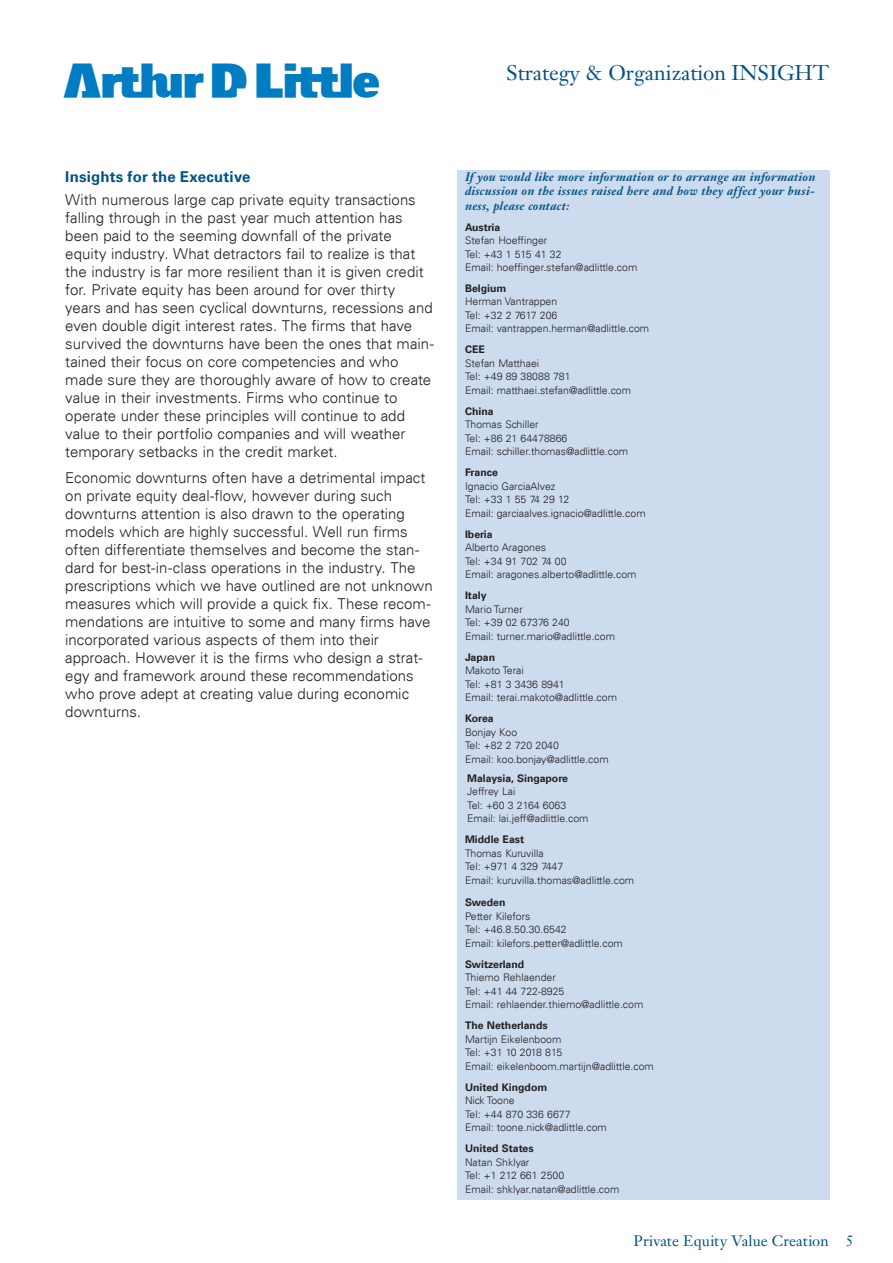
<style>
.page{position:relative;width:893px;height:1263px;background:#fff}
.page>*{position:absolute;margin:0;border:0;box-sizing:border-box;transform-origin:0 0}
.t1{font:42px "Arthur D Little";color:#007cc2}
.t2{font:21px "Janson Text LT";color:#015285}
.Text_10pt{font:300 15px/18px "Univers";color:#231f20}
.t3{font:15px "Janson Text LT";letter-spacing:.005em;color:#015285}
.Text_headlines_10pt{font:700 15px "Univers";letter-spacing:.015em;color:#015285}
.eingerückte_blau_Übe{font:italic 700 12px/14.4px "Janson Text LT";letter-spacing:.02em;color:#015285;text-align:justify}
.Contacts_7pt{font:300 10.5px "Univers";color:#231f20}
.Kontakte{font:700 10.5px "Univers";color:#231f20}
.Contacts_7pt-2{font:300 10.5px "Univers";letter-spacing:-.035em;color:#231f20}
.Contacts_7pt-3{font:700 10.5px "Univers";color:#231f20}
</style>
<div class="page">
<div style="left:457px;top:170px;width:372px;height:1029px;background:#cddbef"></div>
<h1 class="t1" style="left:64px;top:58px;width:317px">A</h1>
<h2 class="t2" style="left:506px;top:60px;width:325px">Strategy &amp; Organization INSIGHT</h2>
<p class="Text_headlines_10pt" style="left:65px;top:168px;width:187px">Insights for the Executive</p>
<p class="Text_10pt" style="left:65px;top:190px;width:370px">With numerous large cap private equity transactions falling through in the past year much attention has been paid to the seeming downfall of the private equity industry. What detractors fail to realize is that the industry is far more resilient than it is given credit for. Private equity has been around for over thirty years and has seen cyclical downturns, recessions and even double digit interest rates. The firms that have survived the downturns have been the ones that main&shy;tained their focus on core competencies and who made sure they are thoroughly aware of how to create value in their investments. Firms who continue to operate under these principles will continue to add value to their portfolio companies and will weather temporary setbacks in the credit market.</p>
<p class="Text_10pt" style="left:65px;top:469px;width:369px">Economic downturns often have a detrimental impact on private equity deal-flow, however during such downturns attention is also drawn to the operating models which are highly successful. Well run firms often differentiate themselves and become the stan&shy;dard for best-in-class operations in the industry. The prescriptions which we have outlined are not unknown measures which will provide a quick fix. These recom&shy;mendations are intuitive to some and many firms have incorporated various aspects of them into their approach. However it is the firms who design a strat&shy;egy and framework around these recommendations who prove adept at creating value during economic downturns.</p>
<p class="eingerückte_blau_Übe" style="left:465px;top:169px;width:352px">If you would like more information or to arrange an information discussion on the issues raised here and how they affect your busi&shy;ness, please contact:</p>
<p class="Kontakte" style="left:465px;top:221px;width:37px">Austria</p>
<p class="Contacts_7pt" style="left:465px;top:234px;width:84px">Stefan Hoeffinger</p>
<p class="Contacts_7pt" style="left:465px;top:247px;width:98px">Tel: +43 1 515 41 32</p>
<p class="Contacts_7pt" style="left:465px;top:261px;width:174px">Email: hoeffinger.stefan@adlittle.com</p>
<p class="Kontakte" style="left:465px;top:282px;width:43px">Belgium</p>
<p class="Contacts_7pt" style="left:465px;top:295px;width:94px">Herman Vantrappen</p>
<p class="Contacts_7pt" style="left:465px;top:309px;width:94px">Tel: +32 2 7617 206</p>
<p class="Contacts_7pt" style="left:465px;top:322px;width:186px">Email: vantrappen.herman@adlittle.com</p>
<p class="Kontakte" style="left:465px;top:344px;width:21px">CEE</p>
<p class="Contacts_7pt" style="left:465px;top:357px;width:76px">Stefan Matthaei</p>
<p class="Contacts_7pt" style="left:465px;top:370px;width:107px">Tel: +49 89 38088 781</p>
<p class="Contacts_7pt" style="left:465px;top:384px;width:168px">Email: matthaei.stefan@adlittle.com</p>
<p class="Kontakte" style="left:465px;top:405px;width:30px">China</p>
<p class="Contacts_7pt" style="left:465px;top:418px;width:75px">Thomas Schiller</p>
<p class="Contacts_7pt" style="left:465px;top:432px;width:104px">Tel: +86 21 64478866</p>
<p class="Contacts_7pt" style="left:465px;top:445px;width:165px">Email: schiller.thomas@adlittle.com</p>
<p class="Kontakte" style="left:465px;top:466px;width:34px">France</p>
<p class="Contacts_7pt" style="left:465px;top:480px;width:92px">Ignacio GarciaAlvez</p>
<p class="Contacts_7pt" style="left:465px;top:493px;width:106px">Tel: +33 1 55 74 29 12</p>
<p class="Contacts_7pt" style="left:465px;top:507px;width:182px">Email: garciaalves.ignacio@adlittle.com</p>
<p class="Kontakte" style="left:465px;top:528px;width:29px">Iberia</p>
<p class="Contacts_7pt" style="left:465px;top:541px;width:83px">Alberto Aragones</p>
<p class="Contacts_7pt" style="left:465px;top:555px;width:103px">Tel: +34 91 702 74 00</p>
<p class="Contacts_7pt" style="left:465px;top:568px;width:173px">Email: aragones.alberto@adlittle.com</p>
<p class="Kontakte" style="left:465px;top:589px;width:23px">Italy</p>
<p class="Contacts_7pt" style="left:465px;top:603px;width:59px">Mario Turner</p>
<p class="Contacts_7pt" style="left:465px;top:616px;width:106px">Tel: +39 02 67376 240</p>
<p class="Contacts_7pt" style="left:465px;top:630px;width:152px">Email: turner.mario@adlittle.com</p>
<p class="Kontakte" style="left:465px;top:651px;width:32px">Japan</p>
<p class="Contacts_7pt" style="left:465px;top:664px;width:60px">Makoto Terai</p>
<p class="Contacts_7pt" style="left:465px;top:677px;width:101px">Tel: +81 3 3436 8941</p>
<p class="Contacts_7pt" style="left:465px;top:691px;width:154px">Email: terai.makoto@adlittle.com</p>
<p class="Kontakte" style="left:465px;top:712px;width:30px">Korea</p>
<p class="Contacts_7pt" style="left:465px;top:725px;width:54px">Bonjay Koo</p>
<p class="Contacts_7pt" style="left:465px;top:739px;width:95px">Tel: +82 2 720 2040</p>
<p class="Contacts_7pt" style="left:465px;top:752px;width:145px">Email: koo.bonjay@adlittle.com</p>
<p class="Kontakte" style="left:467px;top:772px;width:102px">Malaysia, Singapore</p>
<p class="Contacts_7pt" style="left:467px;top:785px;width:50px">Jeffrey Lai</p>
<p class="Contacts_7pt" style="left:467px;top:799px;width:101px">Tel: +60 3 2164 6063</p>
<p class="Contacts_7pt" style="left:467px;top:812px;width:123px">Email: lai.jeff@adlittle.com</p>
<p class="Kontakte" style="left:465px;top:833px;width:61px">Middle East</p>
<p class="Contacts_7pt" style="left:465px;top:847px;width:80px">Thomas Kuruvilla</p>
<p class="Contacts_7pt" style="left:465px;top:860px;width:100px">Tel: +971 4 329 7447</p>
<p class="Contacts_7pt" style="left:465px;top:874px;width:171px">Email: kuruvilla.thomas@adlittle.com</p>
<p class="Contacts_7pt-3" style="left:465px;top:896px;width:42px">Sweden</p>
<p class="Contacts_7pt" style="left:465px;top:909px;width:67px">Petter Kilefors</p>
<p class="Contacts_7pt" style="left:465px;top:923px;width:103px">Tel: +46.8.50.30.6542</p>
<p class="Contacts_7pt" style="left:465px;top:936px;width:159px">Email: kilefors.petter@adlittle.com</p>
<p class="Kontakte" style="left:465px;top:958px;width:61px">Switzerland</p>
<p class="Contacts_7pt" style="left:465px;top:971px;width:92px">Thiemo Rehlaender</p>
<p class="Contacts_7pt" style="left:465px;top:985px;width:101px">Tel: +41 44 722-8925</p>
<p class="Contacts_7pt" style="left:465px;top:998px;width:180px">Email: rehlaender.thiemo@adlittle.com</p>
<p class="Kontakte" style="left:465px;top:1019px;width:84px">The Netherlands</p>
<p class="Contacts_7pt" style="left:465px;top:1032px;width:98px">Martijn Eikelenboom</p>
<p class="Contacts_7pt-2" style="left:465px;top:1046px;width:99px">Tel: +31 10 2018 815</p>
<p class="Contacts_7pt" style="left:465px;top:1059px;width:190px">Email: eikelenboom.martijn@adlittle.com</p>
<p class="Kontakte" style="left:465px;top:1081px;width:84px">United Kingdom</p>
<p class="Contacts_7pt" style="left:465px;top:1094px;width:51px">Nick Toone</p>
<p class="Contacts_7pt" style="left:465px;top:1108px;width:107px">Tel: +44 870 336 6677</p>
<p class="Contacts_7pt" style="left:465px;top:1121px;width:143px">Email: toone.nick@adlittle.com</p>
<p class="Kontakte" style="left:465px;top:1142px;width:70px">United States</p>
<p class="Contacts_7pt" style="left:465px;top:1156px;width:66px">Natan Shklyar</p>
<p class="Contacts_7pt" style="left:465px;top:1169px;width:101px">Tel: +1 212 661 2500</p>
<p class="Contacts_7pt" style="left:465px;top:1183px;width:156px">Email: shklyar.natan@adlittle.com</p>
<p class="t3" style="left:633px;top:1232px;width:222px">Private Equity Value Creation 5</p>
</div>
